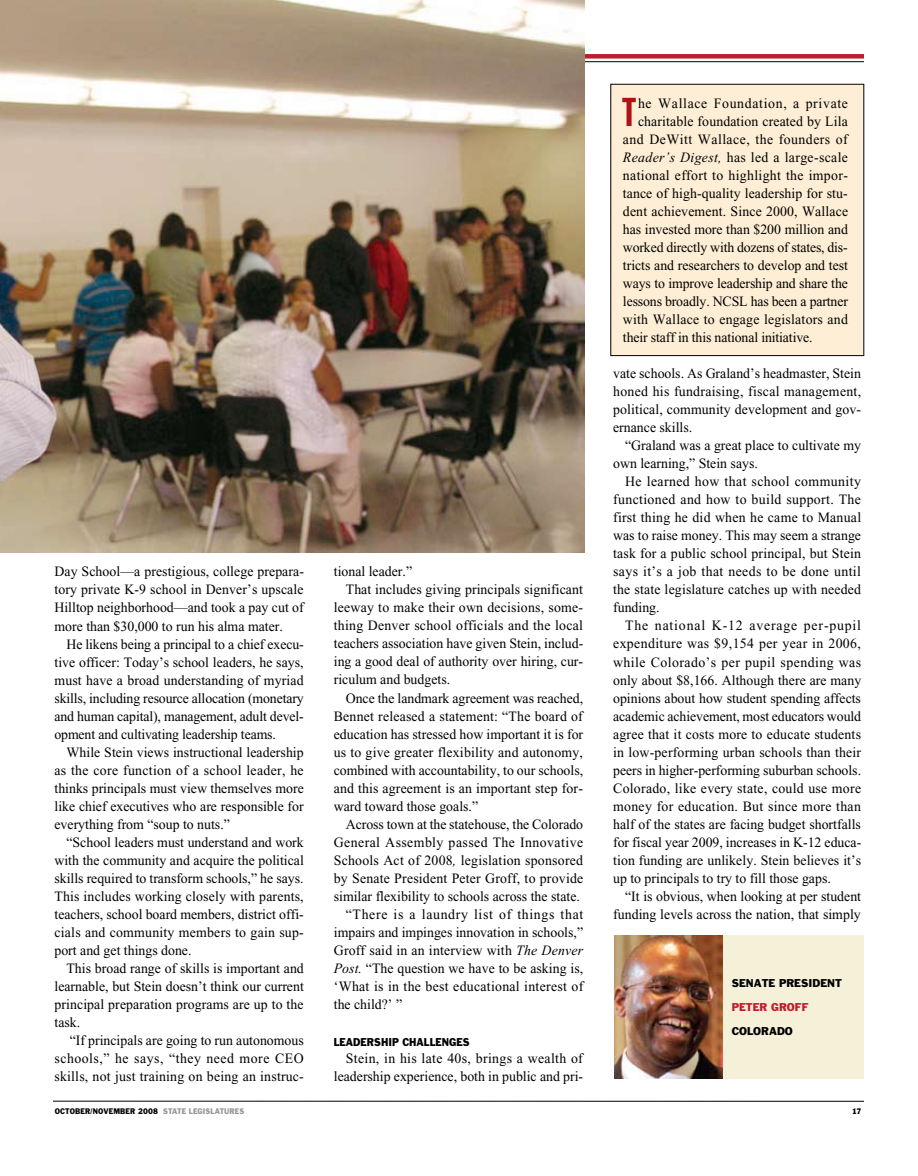
<style>
.page{position:relative;width:918px;height:1176px;background:#fff}
.page>*{position:absolute;margin:0;border:0;box-sizing:border-box;transform-origin:0 0}
.t1{font:39.6px "Franklin Gothic Extra Cond";color:#b01116}
.t2{font:14.25px/18px "Times New Roman";letter-spacing:.005em;color:#000;text-align:justify}
.t3{font:14.25px "Times New Roman";letter-spacing:.025em;color:#000}
.t4{font:14.25px "Times New Roman";letter-spacing:.05em;color:#000}
.t5{font:14.25px "Times New Roman";letter-spacing:.03em;color:#000}
.t6{font:14.25px "Times New Roman";letter-spacing:.035em;color:#000}
.t7{font:10.5px "Franklin Gothic";color:#000}
.t8{font:10.5px "Franklin Gothic";color:#000;scale:.9 1}
.t9{font:10.5px "Franklin Gothic";color:#bd1e2d}
.t10{font:7.5px "Franklin Gothic";letter-spacing:.01em;color:#000;scale:.9 1}
.s1{font-style:italic}
.s2{color:#939598}
</style>
<div class="page">
<hr style="left:53px;top:1100px;width:811px;height:1px;background:#000">
<hr style="left:54px;top:61px;width:810px;height:1px;background:#000">
<hr style="left:54px;top:54px;width:810px;height:4px;background:#bd1e2d">
<div style="left:614px;top:934px;width:250px;height:144px;background:#f5f0d8"></div>
<img style="left:614px;top:934px;width:109px;height:144px">
<img style="left:0;top:0;width:585px;height:552px">
<div style="left:611px;top:84px;width:253px;height:271px;background:#feeed5"></div>
<p class="t2" style="left:55px;top:562px;width:251px">Day School—a prestigious, college prepara&shy;tory private K-9 school in Denver’s upscale Hilltop neighborhood—and took a pay cut of more than $30,000 to run his alma mater.</p>
<p class="t2" style="left:55px;top:634px;width:251px;text-indent:12px">He likens being a principal to a chief execu&shy;tive officer: Today’s school leaders, he says, must have a broad understanding of myriad skills, including resource allocation (monetary and human capital), management, adult devel&shy;opment and cultivating leadership teams.</p>
<p class="t2" style="left:55px;top:742px;width:251px;text-indent:12px">While Stein views instructional leadership as the core function of a school leader, he thinks principals must view themselves more like chief executives who are responsible for everything from “soup to nuts.”</p>
<p class="t2" style="left:55px;top:832px;width:251px;text-indent:12px">“School leaders must understand and work with the community and acquire the political skills required to transform schools,” he says.<br>This includes working closely with parents, teachers, school board members, district offi&shy;cials and community members to gain sup&shy;port and get things done.</p>
<p class="t2" style="left:55px;top:958px;width:251px;text-indent:12px">This broad range of skills is important and learnable, but Stein doesn’t think our current principal preparation programs are up to the task.</p>
<p class="t2" style="left:55px;top:1030px;width:251px;text-indent:15px">“If principals are going to run autonomous schools,” he says, “they need more CEO skills, not just training on being an instruc-</p>
<p class="t2" style="left:334px;top:562px;width:80px">tional leader.”</p>
<p class="t2" style="left:346px;top:580px;width:239px">That includes giving principals significant</p>
<p class="t2" style="left:334px;top:598px;width:251px">leeway to make their own decisions, some-</p>
<p class="t2" style="left:334px;top:616px;width:251px">thing Denver school officials and the local</p>
<p class="t2" style="left:334px;top:634px;width:251px">teachers association have given Stein, includ-</p>
<p class="t2" style="left:334px;top:652px;width:251px">ing a good deal of authority over hiring, cur-</p>
<p class="t2" style="left:334px;top:670px;width:118px">riculum and budgets.</p>
<p class="t2" style="left:346px;top:688px;width:239px">Once the landmark agreement was reached,</p>
<p class="t2" style="left:334px;top:706px;width:251px">Bennet released a statement: “The board of</p>
<p class="t2" style="left:334px;top:724px;width:251px">education has stressed how important it is for</p>
<p class="t2" style="left:334px;top:742px;width:251px">us to give greater flexibility and autonomy,</p>
<p class="t2" style="left:334px;top:760px;width:251px">combined with accountability, to our schools,</p>
<p class="t2" style="left:334px;top:778px;width:251px">and this agreement is an important step for-</p>
<p class="t2" style="left:334px;top:796px;width:146px">ward toward those goals.”</p>
<p class="t2" style="left:346px;top:814px;width:239px">Across town at the statehouse, the Colorado</p>
<p class="t5" style="left:334px;top:833px;width:251px">General Assembly passed The Innovative</p>
<p class="t2" style="left:334px;top:850px;width:251px">Schools Act of 2008<span class="s1">,</span> legislation sponsored</p>
<p class="t2" style="left:334px;top:868px;width:251px">by Senate President Peter Groff, to provide</p>
<p class="t2" style="left:334px;top:886px;width:248px">similar flexibility to schools across the state.</p>
<p class="t4" style="left:346px;top:905px;width:239px">“There is a laundry list of things that</p>
<p class="t2" style="left:334px;top:922px;width:251px">impairs and impinges innovation in schools,”</p>
<p class="t2" style="left:334px;top:940px;width:251px">Groff said in an interview with <span class="s1">The Denver</span></p>
<p class="t2" style="left:334px;top:958px;width:251px"><span class="s1">Post.</span> “The question we have to be asking is,</p>
<p class="t2" style="left:334px;top:976px;width:251px">‘What is in the best educational interest of</p>
<p class="t2" style="left:334px;top:994px;width:70px">the child?’ ”</p>
<p class="t8" style="left:334px;top:1035px;width:30px">LEADERSHI</p>
<p class="t8" style="left:392px;top:1035px;width:43px">P CHALLEN</p>
<p class="t8" style="left:449px;top:1035px;width:16px">GES</p>
<p class="t2" style="left:334px;top:1048px;width:251px;text-align:right">Stein, in his late 40s, brings a wealth of leadership experience, both in public and pri-</p>
<h1 class="t1" style="left:623px;top:91px;width:14px">T</h1>
<p class="t4" style="left:638px;top:95px;width:212px">he Wallace Foundation, a private</p>
<p class="t2" style="left:638px;top:112px;width:211px">charitable foundation created by Lila</p>
<p class="t6" style="left:623px;top:131px;width:226px">and DeWitt Wallace, the founders of</p>
<p class="t3" style="left:623px;top:149px;width:227px"><span class="s1">Reader’s Digest,</span> has led a large-scale</p>
<p class="t3" style="left:623px;top:167px;width:227px">national effort to highlight the impor-</p>
<p class="t2" style="left:623px;top:184px;width:226px">tance of high-quality leadership for stu-</p>
<p class="t2" style="left:623px;top:202px;width:227px">dent achievement. Since 2000, Wallace</p>
<p class="t2" style="left:623px;top:220px;width:226px">has invested more than $200 million and</p>
<p class="t2" style="left:623px;top:238px;width:226px">worked directly with dozens of states, dis-</p>
<p class="t2" style="left:623px;top:256px;width:227px">tricts and researchers to develop and test</p>
<p class="t2" style="left:623px;top:274px;width:226px">ways to improve leadership and share the</p>
<p class="t2" style="left:623px;top:292px;width:227px">lessons broadly. NCSL has been a partner</p>
<p class="t2" style="left:623px;top:310px;width:226px">with Wallace to engage legislators and</p>
<p class="t2" style="left:623px;top:328px;width:191px">their staff in this national initiative.</p>
<p class="t2" style="left:613px;top:364px;width:250px">vate schools. As Graland’s headmaster, Stein honed his fundraising, fiscal management, political, community development and gov&shy;ernance skills.</p>
<p class="t2" style="left:613px;top:436px;width:249px;text-indent:12px">“Graland was a great place to cultivate my own learning,” Stein says.</p>
<p class="t2" style="left:613px;top:472px;width:250px;text-indent:12px">He learned how that school community functioned and how to build support. The first thing he did when he came to Manual was to raise money. This may seem a strange task for a public school principal, but Stein says it’s a job that needs to be done until the state legislature catches up with needed funding.</p>
<p class="t2" style="left:613px;top:616px;width:250px;text-indent:12px">The national K-12 average per-pupil expenditure was $9,154 per year in 2006, while Colorado’s per pupil spending was only about $8,166. Although there are many opinions about how student spending affects academic achievement, most educators would agree that it costs more to educate students in low-performing urban schools than their peers in higher-performing suburban schools.<br>Colorado, like every state, could use more money for education. But since more than half of the states are facing budget shortfalls for fiscal year 2009, increases in K-12 educa&shy;tion funding are unlikely. Stein believes it’s up to principals to try to fill those gaps.</p>
<p class="t2" style="left:613px;top:886px;width:249px;text-align:right">“It is obvious, when looking at per student funding levels across the nation, that simply</p>
<p class="t7" style="left:732px;top:976px;width:109px">SENATE PRESIDENT</p>
<p class="t9" style="left:732px;top:1000px;width:71px">PETER GROFF</p>
<p class="t7" style="left:732px;top:1024px;width:63px">COLORADO</p>
<p class="t10" style="left:55px;top:1105px;width:7px">OCT</p>
<p class="t10" style="left:70px;top:1105px;width:196px">OBER/NOVEMBER 2008 <span class="s2">STATE LEG ISLATURES</span></p>
<p class="t10" style="left:852px;top:1105px;width:12px">17</p>
</div>
